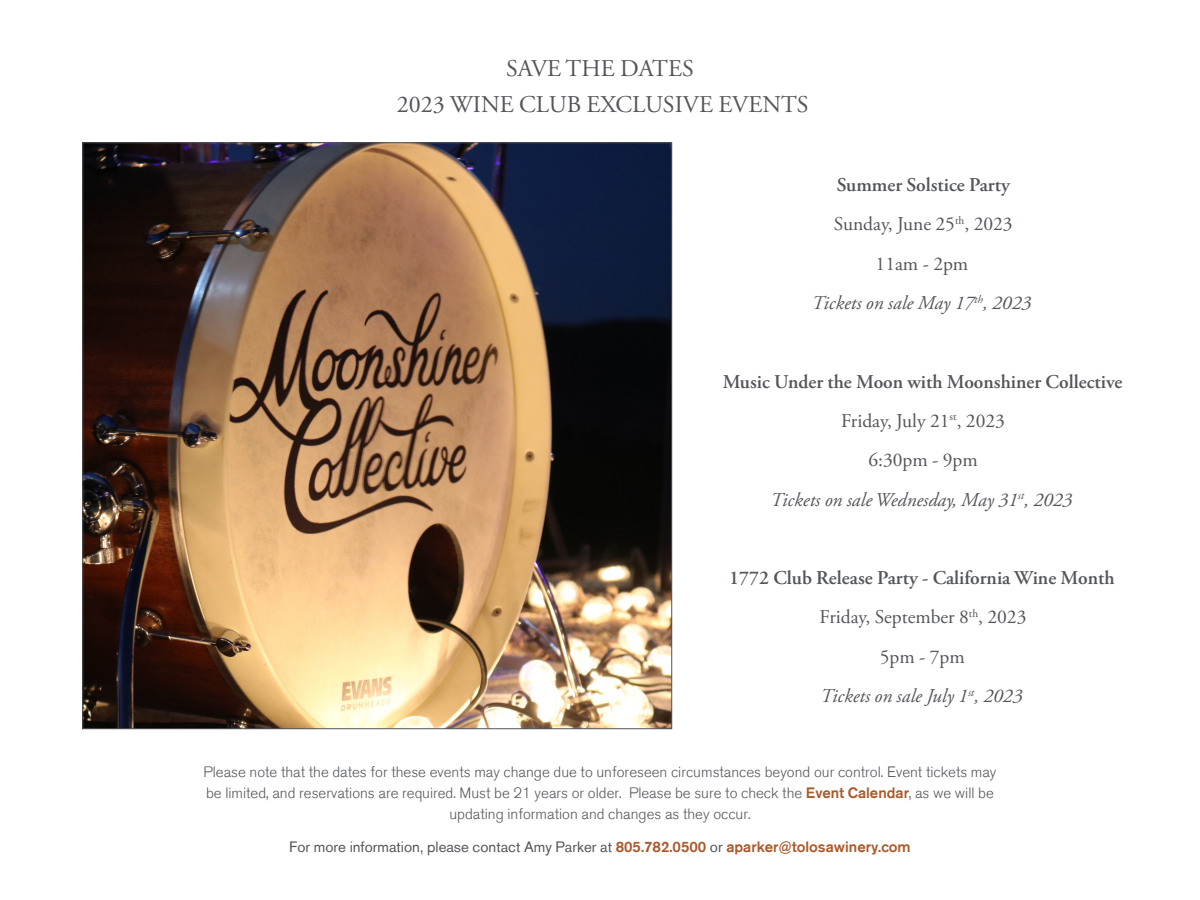
<style>
.page{position:relative;width:1200px;height:900px;background:#fff}
.page>*{position:absolute;margin:0;border:0;box-sizing:border-box;transform-origin:0 0}
.Serif_Kern_Head{font:24px "Adobe Garamond Pro";color:#54555a}
.Serif_Text{font:600 19.5px "Adobe Garamond Pro";color:#54555a}
.Serif_Text-2{font:19.5px "Adobe Garamond Pro";color:#54555a}
.Serif_Text-3{font:italic 19.5px "Adobe Garamond Pro";color:#54555a}
.Text_San_light{font:300 15px/20.9px "Akzidenz Grotesk BE";color:#54555a;text-align:center}
.Text_San_light-2{font:15px "Akzidenz Grotesk BE";color:#54555a}
.s1{font-weight:500;color:#ab592a}
</style>
<div class="page">
<img style="left:84px;top:145px;width:586px;height:582px">
<p class="Serif_Kern_Head" style="left:506px;top:54px;width:189px">SAVE THE DATES</p>
<p class="Serif_Kern_Head" style="left:397px;top:90px;width:413px">2023 WINE CLUB EXCLUSIVE EVENTS</p>
<p class="Serif_Text" style="left:837px;top:174px;width:175px">Summer Solstice Party</p>
<p class="Serif_Text-2" style="left:834px;top:213px;width:180px">Sunday, June 25<sup>th</sup>, 2023</p>
<p class="Serif_Text-2" style="left:876px;top:252px;width:94px">11am - 2pm</p>
<p class="Serif_Text-3" style="left:812px;top:291px;width:221px">Tickets on sale May 17<sup>th</sup>, 2023</p>
<p class="Serif_Text" style="left:723px;top:370px;width:401px">Music Under the Moon with Moonshiner Collective</p>
<p class="Serif_Text-2" style="left:841px;top:409px;width:165px">Friday, July 21<sup>st</sup>, 2023</p>
<p class="Serif_Text-2" style="left:868px;top:448px;width:111px">6:30pm - 9pm</p>
<p class="Serif_Text-3" style="left:771px;top:488px;width:303px">Tickets on sale Wednesday, May 31<sup>st</sup>, 2023</p>
<p class="Serif_Text" style="left:729px;top:567px;width:387px">1772 Club Release Party - California Wine Month</p>
<p class="Serif_Text-2" style="left:820px;top:606px;width:208px">Friday, September 8<sup>th</sup>, 2023</p>
<p class="Serif_Text-2" style="left:880px;top:645px;width:86px">5pm - 7pm</p>
<p class="Serif_Text-3" style="left:820px;top:684px;width:204px">Tickets on sale July 1<sup>st</sup>, 2023</p>
<p class="Text_San_light" style="left:203px;top:762px;width:795px">Please note that the dates for these events may change due to unforeseen circumstances beyond our control. Event tickets may be limited, and reservations are required. Must be 21 years or older. Please be sure to check the <span class="s1">Event Calendar</span>, as we will be updating information and changes as they occur.</p>
<p class="Text_San_light-2" style="left:289px;top:838px;width:623px">For more information, please contact Amy Parker at <span class="s1">805.782.0500</span> or <span class="s1">aparker@tolosawinery.com</span></p>
</div>
